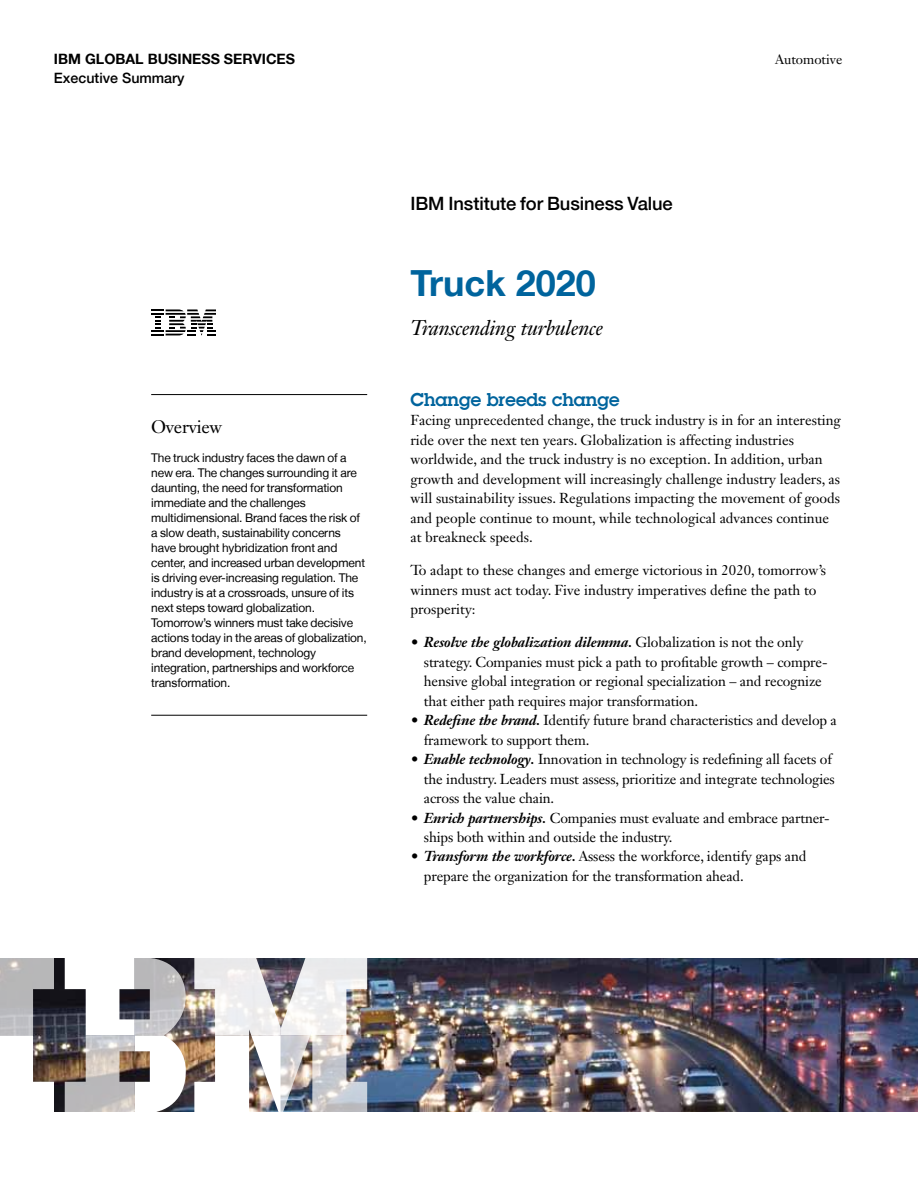
<style>
.page{position:relative;width:918px;height:1188px;background:#fff}
.page>*{position:absolute;margin:0;border:0;box-sizing:border-box;transform-origin:0 0}
.t1{font:700 36px "Helvetica Neue LT";color:#00649d}
.t2{font:italic 21px "Janson Text LT Std";letter-spacing:-.01em;color:#000}
.t3{font:500 18.3px "Helvetica Neue LT";letter-spacing:-.005em;color:#000}
.t4{font:600 18px "Lubalin Graph LT";color:#00649d}
.t5{font:18px "Janson Text LT Std";letter-spacing:-.015em;color:#000}
.t6{font:14.25px/19.5px "Janson Text LT Std";letter-spacing:-.01em;color:#000}
.t7{font:700 14.25px "Helvetica Neue LT";color:#000}
.t8{font:500 14.25px "Helvetica Neue LT";color:#000}
.t9{font:13.5px "Janson Text LT Std";color:#000}
.t10{font:12px/15px "Helvetica Neue LT";letter-spacing:-.01em;color:#000}
.s1{font-weight:700;font-style:italic}
</style>
<div class="page">
<hr style="left:151px;top:394px;width:216px;height:1px;background:#000">
<hr style="left:151px;top:715px;width:216px;height:1px;background:#000">
<svg style="left:151px;top:309px;width:65px;height:26px"></svg>
<img style="left:54px;top:958px;width:864px;height:154px">
<svg style="left:0;top:958px;width:54px;height:124px"></svg>
<img style="left:194px;top:958px;width:173px;height:154px">
<svg style="left:65px;top:958px;width:121px;height:154px"></svg>
<p class="t7" style="left:54px;top:50px;width:243px">IBM GLOBAL BUSINESS SERVICES</p>
<p class="t9" style="left:775px;top:51px;width:69px">Automotive</p>
<p class="t8" style="left:54px;top:70px;width:132px">Executive Summary</p>
<h4 class="t3" style="left:410px;top:192px;width:264px">IBM Institute for Business Value</h4>
<h4 class="t5" style="left:151px;top:416px;width:73px">Overview</h4>
<p class="t10" style="left:151px;top:450px;width:217px">The truck industry faces the dawn of a new era. The changes surrounding it are daunting, the need for transformation immediate and the challenges multidimensional. Brand faces the risk of a slow death, sustainability concerns have brought hybridization front and center, and increased urban development is driving ever-increasing regulation. The industry is at a crossroads, unsure of its next steps toward globalization.<br>Tomorrow’s winners must take decisive actions today in the areas of globalization, brand development, technology integration, partnerships and workforce transformation.</p>
<p class="t1" style="left:410px;top:261px;width:187px">TRUCK 2020</p>
<h3 class="t2" style="left:410px;top:315px;width:194px">Transcending turbulence</h3>
<h4 class="t4" style="left:410px;top:387px;width:211px">Change breeds change</h4>
<p class="t6" style="left:410px;top:410px;width:432px">Facing unprecedented change, the truck industry is in for an interesting ride over the next ten years. Globalization is affecting industries worldwide, and the truck industry is no exception. In addition, urban growth and development will increasingly challenge industry leaders, as will sustainability issues. Regulations impacting the movement of goods and people continue to mount, while technological advances continue at breakneck speeds.</p>
<p class="t6" style="left:410px;top:560px;width:417px">To adapt to these changes and emerge victorious in 2020, tomorrow’s winners must act today. Five industry imperatives define the path to prosperity:</p>
<p class="t6" style="left:424px;top:632px;width:405px;text-indent:-14px"><span class="s1">• Resolve the globalization dilemma.</span> Globalization is not the only strategy. Companies must pick a path to profitable growth – compre&shy;hensive global integration or regional specialization – and recognize that either path requires major transformation.</p>
<p class="t6" style="left:424px;top:710px;width:415px;text-indent:-14px"><span class="s1">• Redefine the brand.</span> Identify future brand characteristics and develop a framework to support them.</p>
<p class="t6" style="left:424px;top:749px;width:413px;text-indent:-14px"><span class="s1">• Enable technology.</span> Innovation in technology is redefining all facets of the industry. Leaders must assess, prioritize and integrate technologies across the value chain.</p>
<p class="t6" style="left:424px;top:808px;width:407px;text-indent:-14px"><span class="s1">• Enrich partnerships.</span> Companies must evaluate and embrace partner&shy;ships both within and outside the industry.</p>
<p class="t6" style="left:424px;top:847px;width:384px;text-indent:-14px"><span class="s1">• Transform the workforce.</span> Assess the workforce, identify gaps and prepare the organization for the transformation ahead.</p>
</div>
